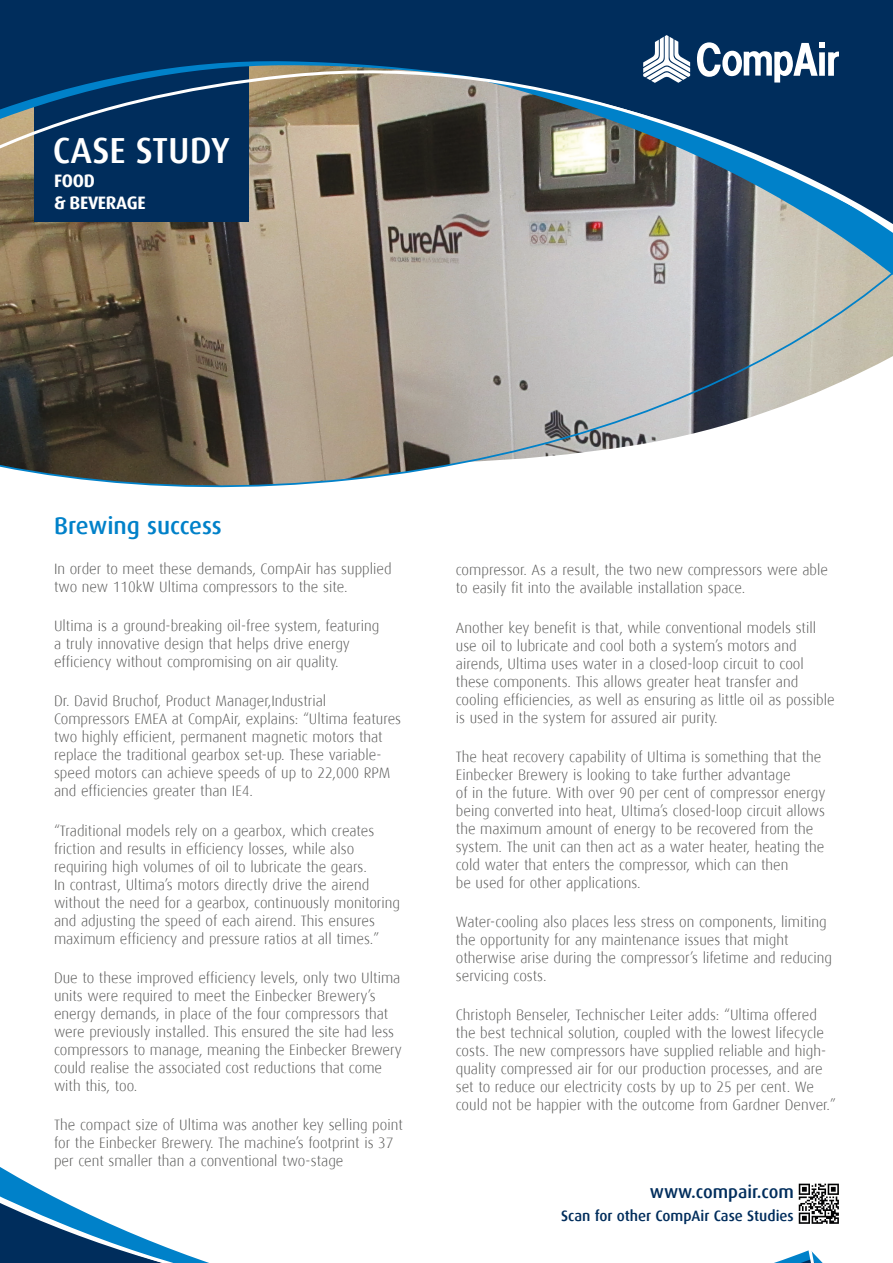
<style>
.page{position:relative;width:893px;height:1263px;background:#fff}
.page>*{position:absolute;margin:0;border:0;box-sizing:border-box;transform-origin:0 0}
.t1{font:500 36.15px "Dax";color:#fff}
.t2{font:500 24px "Dax";color:#0081c9}
.t3{font:500 18px "Dax";color:#002d5c}
.t4{font:700 18px/21.6px "Dax";letter-spacing:-.015em;color:#fff}
.t5{font:300 15px/18px "Dax";color:#575756}
.t6{font:500 15px "Dax";color:#002d5c}
</style>
<div class="page">
<svg style="left:0;top:1167px;width:823px;height:96px"></svg>
<svg style="left:797px;top:1182px;width:42px;height:43px"></svg>
<svg style="left:799px;top:1184px;width:40px;height:40px"></svg>
<div style="left:470px;top:1175px;width:324px;height:68px;background:#fff"></div>
<svg style="left:0;top:289px;width:893px;height:199px"></svg>
<svg style="left:0;top:263px;width:893px;height:26px;background:#a69e90"></svg>
<svg style="left:0;top:0;width:893px;height:263px;background:#455c70"></svg>
<svg style="left:697px;top:42px;width:142px;height:41px"></svg>
<svg style="left:643px;top:35px;width:47px;height:48px"></svg>
<p class="t1" style="left:53px;top:131px;width:178px">CASE STUDY</p>
<p class="t4" style="left:54px;top:170px;width:93px">FOOD<br>&amp; BEVERAGE</p>
<p class="t2" style="left:54px;top:513px;width:169px">Brewing success</p>
<p class="t5" style="left:54px;top:560px;width:339px">In order to meet these demands, CompAir has supplied two new 110kW Ultima compressors to the site.</p>
<p class="t5" style="left:54px;top:617px;width:327px">Ultima is a ground-breaking oil-free system, featuring a truly innovative design that helps drive energy efficiency without compromising on air quality.</p>
<p class="t5" style="left:54px;top:692px;width:349px">Dr. David Bruchof, Product Manager,Industrial Compressors EMEA at CompAir, explains: “Ultima features two highly efficient, permanent magnetic motors that replace the traditional gearbox set-up. These variable&shy;speed motors can achieve speeds of up to 22,000 RPM and efficiencies greater than IE4.</p>
<p class="t5" style="left:54px;top:821px;width:347px">“Traditional models rely on a gearbox, which creates friction and results in efficiency losses, while also requiring high volumes of oil to lubricate the gears.<br>In contrast, Ultima’s motors directly drive the airend without the need for a gearbox, continuously monitoring and adjusting the speed of each airend. This ensures maximum efficiency and pressure ratios at all times.”</p>
<p class="t5" style="left:54px;top:969px;width:349px">Due to these improved efficiency levels, only two Ultima units were required to meet the Einbecker Brewery’s energy demands, in place of the four compressors that were previously installed. This ensured the site had less compressors to manage, meaning the Einbecker Brewery could realise the associated cost reductions that come with this, too.</p>
<p class="t5" style="left:54px;top:1116px;width:350px">The compact size of Ultima was another key selling point for the Einbecker Brewery. The machine’s footprint is 37 per cent smaller than a conventional two-stage</p>
<p class="t5" style="left:456px;top:561px;width:374px">compressor. As a result, the two new compressors were able to easily fit into the available installation space.</p>
<p class="t5" style="left:456px;top:618px;width:380px">Another key benefit is that, while conventional models still use oil to lubricate and cool both a system’s motors and airends, Ultima uses water in a closed-loop circuit to cool these components. This allows greater heat transfer and cooling efficiencies, as well as ensuring as little oil as possible is used in the system for assured air purity.</p>
<p class="t5" style="left:456px;top:748px;width:371px">The heat recovery capability of Ultima is something that the Einbecker Brewery is looking to take further advantage<br>of in the future. With over 90 per cent of compressor energy being converted into heat, Ultima’s closed-loop circuit allows the maximum amount of energy to be recovered from the system. The unit can then act as a water heater, heating the cold water that enters the compressor, which can then<br>be used for other applications.</p>
<p class="t5" style="left:456px;top:913px;width:378px">Water-cooling also places less stress on components, limiting the opportunity for any maintenance issues that might otherwise arise during the compressor’s lifetime and reducing servicing costs.</p>
<p class="t5" style="left:456px;top:1006px;width:382px">Christoph Benseler, Technischer Leiter adds: “Ultima offered the best technical solution, coupled with the lowest lifecycle costs. The new compressors have supplied reliable and high&shy;quality compressed air for our production processes, and are set to reduce our electricity costs by up to 25 per cent. We could not be happier with the outcome from Gardner Denver.”</p>
<p class="t3" style="left:650px;top:1182px;width:145px">www.compair.com</p>
<p class="t6" style="left:561px;top:1207px;width:234px">Scan for other CompAir Case Studies</p>
</div>
